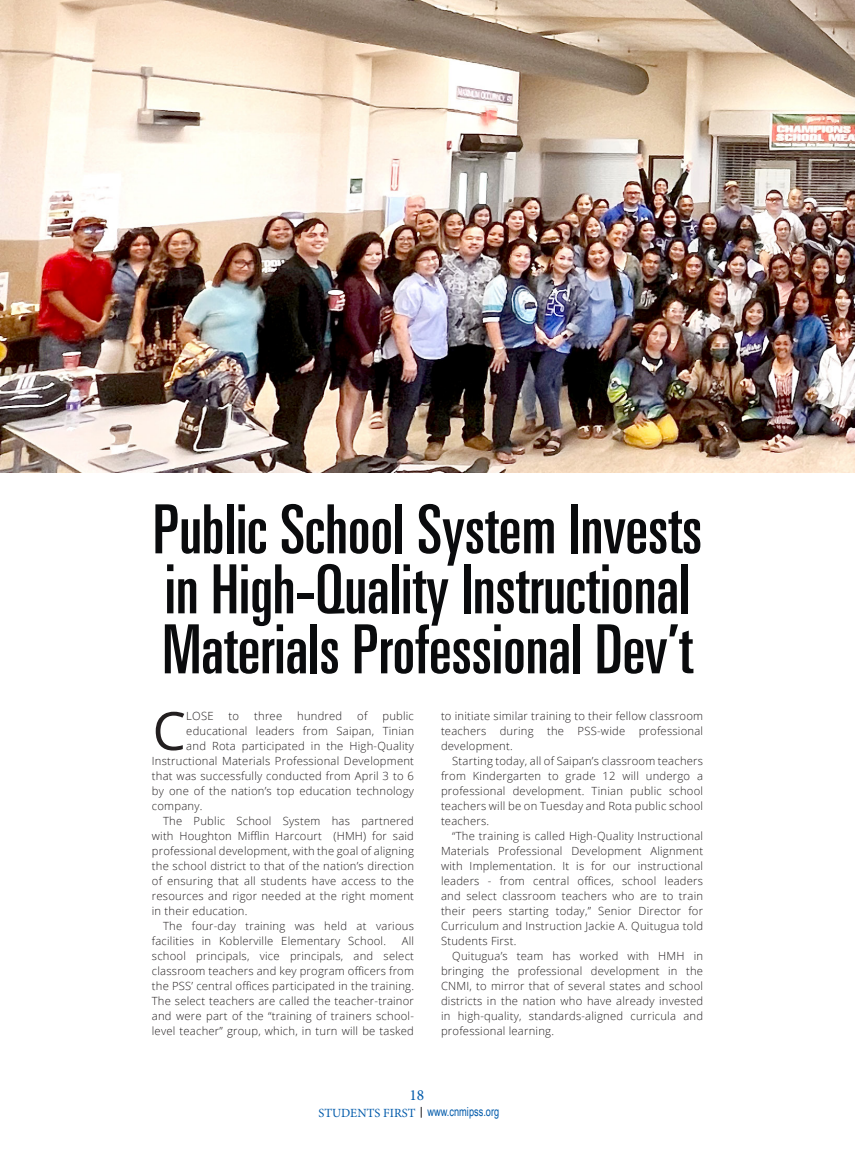
<style>
.page{position:relative;width:855px;height:1152px;background:#fff}
.page>*{position:absolute;margin:0;border:0;box-sizing:border-box;transform-origin:0 0}
.t1{font:ultra-condensed 67.88px/60px "Univers LT";color:#0a0b0d}
.t2{font:52.88px "Open Sans";color:#231f20}
.t3{font:15.5px "Minion Pro";color:#015aaa}
.t4{font:12.5px "Arial Narrow";color:#015aaa;scale:.9 1}
.t5{font:12.5px "Minion Pro";color:#015aaa}
.t6{font:300 11.25px/15px "Open Sans";letter-spacing:.02em;color:#231f20;text-align:justify}
</style>
<div class="page">
<img style="left:0;top:0;width:855px;height:472px">
<p class="t1" style="left:153px;top:499px;width:551px">Public School System Invests in High-Quality Instructional<br>Materials Professional Dev’t</p>
<p class="t2" style="left:152px;top:695px;width:35px">C</p>
<p class="t6" style="left:186px;top:708px;width:29px">LOSE</p>
<p class="t6" style="left:229px;top:708px;width:12px">to</p>
<p class="t6" style="left:254px;top:708px;width:30px">three</p>
<p class="t6" style="left:297px;top:708px;width:47px">hundred</p>
<p class="t6" style="left:357px;top:708px;width:12px">of</p>
<p class="t6" style="left:382px;top:708px;width:33px">public</p>
<p class="t6" style="left:186px;top:723px;width:229px">educational leaders from Saipan, Tinian</p>
<p class="t6" style="left:186px;top:738px;width:229px">and Rota participated in the High-Quality</p>
<p class="t6" style="left:152px;top:753px;width:264px">Instructional Materials Professional Development</p>
<p class="t6" style="left:152px;top:768px;width:264px">that was successfully conducted from April 3 to 6</p>
<p class="t6" style="left:152px;top:783px;width:264px">by one of the nation’s top education technology</p>
<p class="t6" style="left:152px;top:798px;width:52px">company.</p>
<p class="t6" style="left:152px;top:813px;width:264px;text-indent:11px">The Public School System has partnered with Houghton Mifflin Harcourt (HMH) for said professional development, with the goal of aligning the school district to that of the nation’s direction of ensuring that all students have access to the resources and rigor needed at the right moment in their education.</p>
<p class="t6" style="left:152px;top:918px;width:264px;text-indent:11px">The four-day training was held at various facilities in Koblerville Elementary School.</p>
<p class="t6" style="left:441px;top:708px;width:264px">to initiate similar training to their fellow classroom teachers during the PSS-wide professional development.</p>
<p class="t6" style="left:441px;top:753px;width:264px;text-indent:11px">Starting today, all of Saipan’s classroom teachers from Kindergarten to grade 12 will undergo a professional development. Tinian public school teachers will be on Tuesday and Rota public school teachers.</p>
<p class="t6" style="left:441px;top:828px;width:264px;text-indent:11px">“The training is called High-Quality Instructional Materials Professional Development Alignment with Implementation. It is for our instructional leaders - from central offices, school leaders and select classroom teachers who are to train their peers starting today,” Senior Director for Curriculum and Instruction Jackie A. Quitugua told Students First.</p>
<p class="t6" style="left:441px;top:948px;width:264px;text-indent:11px">Quitugua’s team has worked with HMH in bringing the professional development in the CNMI, to mirror that of several states and school districts in the nation who have already invested in high-quality, standards-aligned curricula and professional learning.</p>
<p class="t6" style="left:152px;top:933px;width:264px;text-indent:250px">All school principals, vice principals, and select classroom teachers and key program officers from the PSS’ central offices participated in the training.<br>The select teachers are called the teacher-trainor and were part of the “training of trainers school&shy;level teacher” group, which, in turn will be tasked</p>
<p class="t3" style="left:410px;top:1085px;width:16px">18</p>
<p class="t5" style="left:319px;top:1104px;width:98px">STUDENTS FIRST</p>
<p class="t4" style="left:428px;top:1103px;width:81px">www.cnmipss.org</p>
</div>
